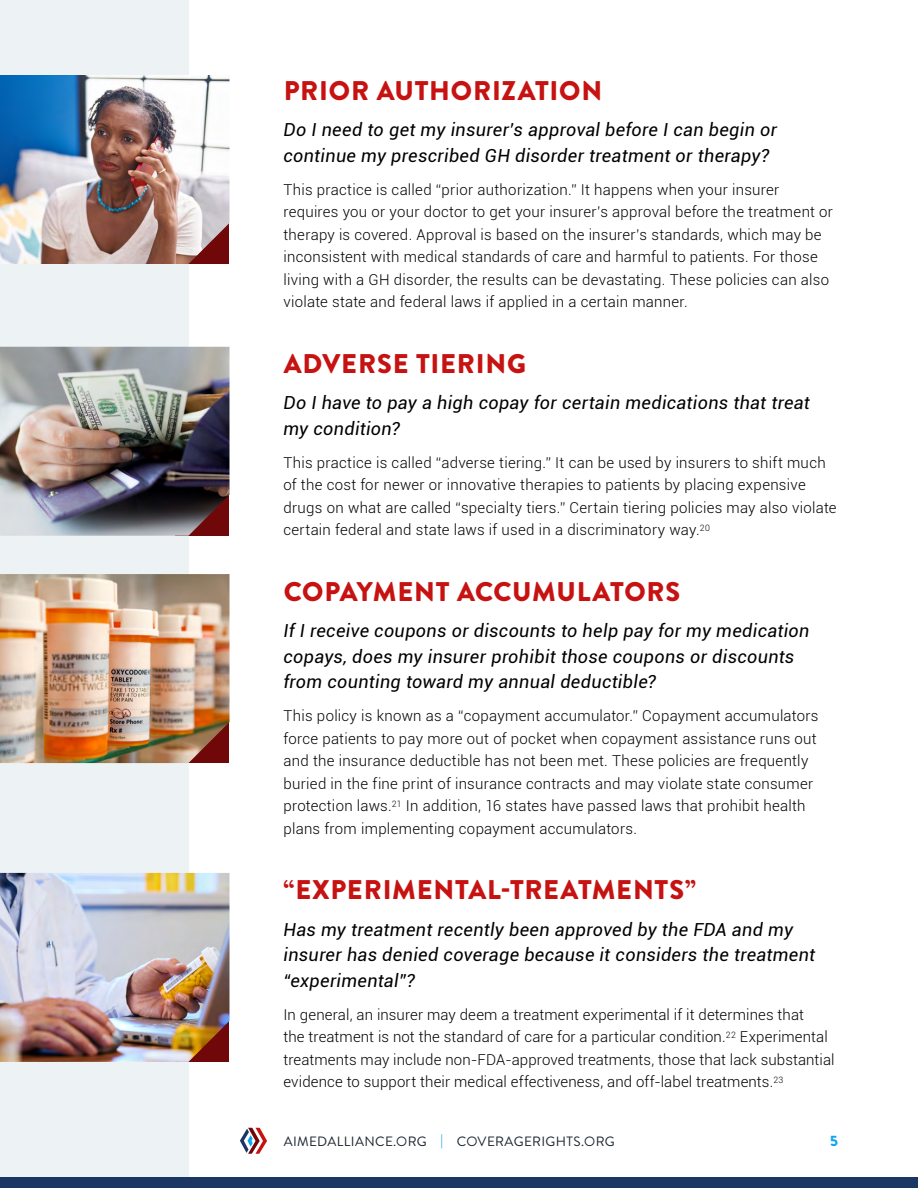
<style>
.page{position:relative;width:918px;height:1188px;background:#fff}
.page>*{position:absolute;margin:0;border:0;box-sizing:border-box;transform-origin:0 0}
.t1{font:900 27px "Brandon Grotesque";letter-spacing:.03em;color:#c71212}
.t2{font:italic 18px/25.5px "Roboto";letter-spacing:.02em;color:#000}
.t3{font:300 15px/22.5px "Roboto";letter-spacing:.015em;color:#000}
.t4{font:900 15px "Brandon Grotesque";color:#0da6f0}
.t5{font:13.5px "Brandon Grotesque";letter-spacing:.03em;color:#1a242e}
.s1{color:#0da6f0}
</style>
<div class="page">
<div style="left:0;top:0;width:189px;height:1188px;background:#edf2f5"></div>
<div style="left:0;top:1177px;width:918px;height:11px;background:#1c3663"></div>
<svg style="left:240px;top:1128px;width:27px;height:26px"></svg>
<img style="left:0;top:75px;width:230px;height:189px">
<img style="left:0;top:347px;width:230px;height:189px">
<img style="left:0;top:574px;width:230px;height:189px">
<img style="left:0;top:873px;width:230px;height:189px">
<h1 class="t1" style="left:284px;top:71px;width:320px">PRIOR AUTHORIZATION</h1>
<p class="t2" style="left:284px;top:116px;width:495px">Do I need to get my insurer’s approval before I can begin or continue my prescribed GH disorder treatment or therapy?</p>
<p class="t3" style="left:284px;top:178px;width:551px">This practice is called “prior authorization.” It happens when your insurer requires you or your doctor to get your insurer’s approval before the treatment or therapy is covered. Approval is based on the insurer’s standards, which may be inconsistent with medical standards of care and harmful to patients. For those living with a GH disorder, the results can be devastating. These policies can also violate state and federal laws if applied in a certain manner.</p>
<h1 class="t1" style="left:284px;top:344px;width:244px">ADVERSE TIERING</h1>
<p class="t2" style="left:284px;top:389px;width:528px">Do I have to pay a high copay for certain medications that treat my condition?</p>
<p class="t3" style="left:284px;top:451px;width:555px">This practice is called “adverse tiering.” It can be used by insurers to shift much of the cost for newer or innovative therapies to patients by placing expensive drugs on what are called “specialty tiers.” Certain tiering policies may also violate certain federal and state laws if used in a discriminatory way.<sup>20</sup></p>
<h1 class="t1" style="left:284px;top:572px;width:398px">COPAYMENT ACCUMULATORS</h1>
<p class="t2" style="left:284px;top:617px;width:527px">If I receive coupons or discounts to help pay for my medication copays, does my insurer prohibit those coupons or discounts from counting toward my annual deductible?</p>
<p class="t3" style="left:283px;top:704px;width:536px">This policy is known as a “copayment accumulator.” Copayment accumulators force patients to pay more out of pocket when copayment assistance runs out and the insurance deductible has not been met. These policies are frequently buried in the fine print of insurance contracts and may violate state consumer protection laws.<sup>21</sup> In addition, 16 states have passed laws that prohibit health plans from implementing copayment accumulators.</p>
<h1 class="t1" style="left:284px;top:871px;width:414px">“EXPERIMENTAL-TREATMENTS”</h1>
<p class="t2" style="left:284px;top:916px;width:533px">Has my treatment recently been approved by the FDA and my insurer has denied coverage because it considers the treatment “experimental”?</p>
<p class="t3" style="left:283px;top:1003px;width:553px">In general, an insurer may deem a treatment experimental if it determines that<br>the treatment is not the standard of care for a particular condition.<sup>22</sup> Experimental treatments may include non-FDA-approved treatments, those that lack substantial evidence to support their medical effectiveness, and off-label treatments.<sup>23</sup></p>
<p class="t5" style="left:284px;top:1132px;width:333px">AIMEDALLIANCE.ORG <span class="s1">|</span> COVERAGERIGHTS.ORG</p>
<p class="t4" style="left:830px;top:1130px;width:9px">5</p>
</div>
